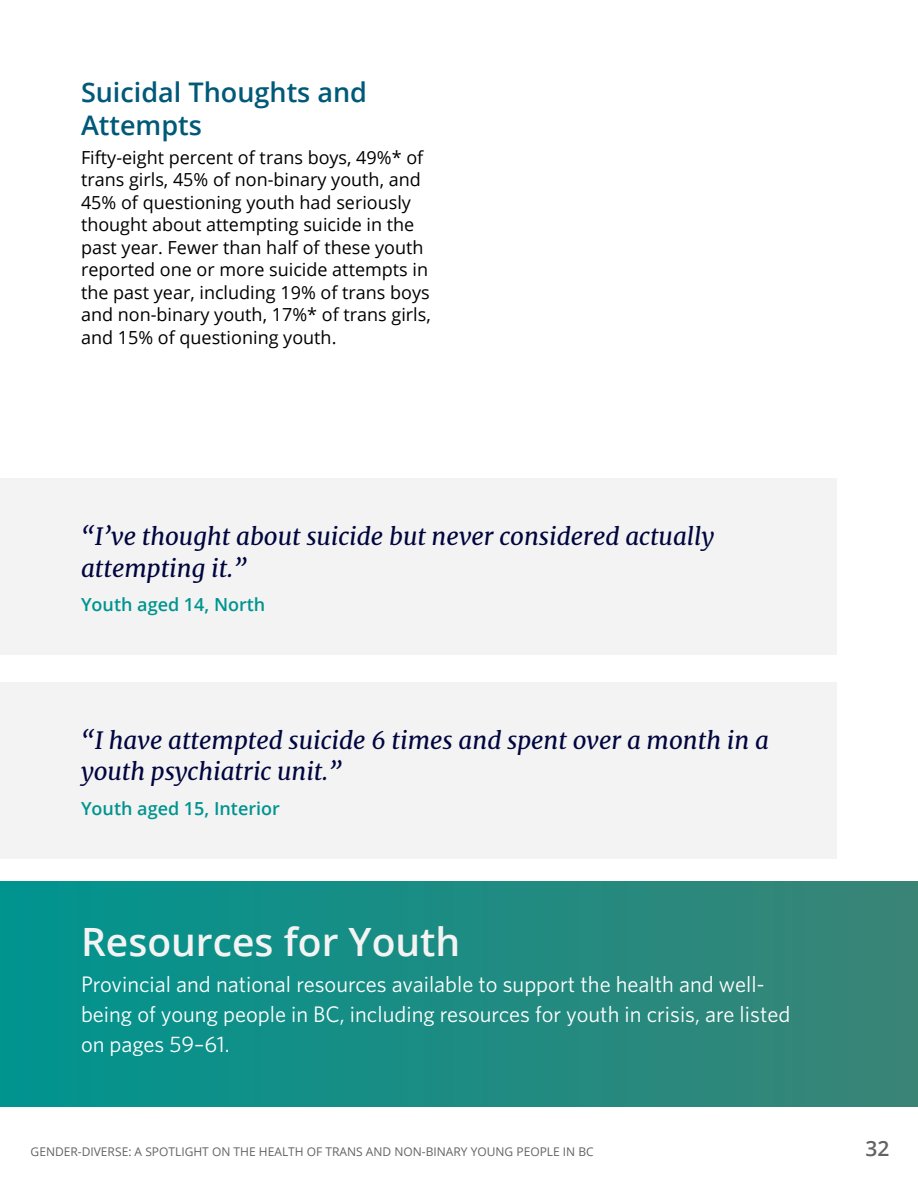
<style>
.page{position:relative;width:918px;height:1188px;background:#fff}
.page>*{position:absolute;margin:0;border:0;box-sizing:border-box;transform-origin:0 0}
.Heading_03{font:600 39px "Open Sans";color:#f3f3f3}
.Heading_04{font:600 27px/33px "Open Sans";color:#005978}
.t1{font:italic 24px/31.5px "Merriweather";color:#00053e}
.Fact_-_Body{font:22.5px/30px "Whitney";color:#fff}
.t2{font:600 21px "Open Sans";color:#636366}
.Body{font:18px/22.5px "Open Sans";color:#000}
.Quote_Attribution{font:600 18px "Open Sans";color:#00948f}
.t3{font:12px "Open Sans";color:#636366}
</style>
<div class="page">
<div style="left:0;top:478px;width:837px;height:177px;background:#f3f3f3"></div>
<div style="left:0;top:682px;width:837px;height:176px;background:#f3f3f3"></div>
<div style="left:0;top:881px;width:918px;height:226px;background:linear-gradient(to right,#00948f,#3a8476)"></div>
<p class="Heading_04" style="left:81px;top:75px;width:288px">Suicidal Thoughts and<br>Attempts</p>
<p class="Body" style="left:81px;top:146px;width:351px">Fifty-eight percent of trans boys, 49%* of trans girls, 45% of non-binary youth, and 45% of questioning youth had seriously thought about attempting suicide in the past year. Fewer than half of these youth reported one or more suicide attempts in the past year, including 19% of trans boys and non-binary youth, 17%* of trans girls, and 15% of questioning youth.</p>
<p class="t1" style="left:81px;top:520px;width:635px">“I’ve thought about suicide but never considered actually attempting it.”</p>
<p class="Quote_Attribution" style="left:81px;top:592px;width:186px">Youth aged 14, North</p>
<p class="t1" style="left:81px;top:724px;width:689px">“I have attempted suicide 6 times and spent over a month in a youth psychiatric unit.”</p>
<p class="Quote_Attribution" style="left:81px;top:796px;width:200px">Youth aged 15, Interior</p>
<p class="Heading_03" style="left:81px;top:915px;width:381px">Resources for Youth</p>
<p class="Fact_-_Body" style="left:81px;top:969px;width:711px">Provincial and national resources available to support the health and well&shy;being of young people in BC, including resources for youth in crisis, are listed on pages 59–61.</p>
<p class="t3" style="left:31px;top:1143px;width:565px">GENDER-DIVERSE: A SPOTLIGHT ON THE HEALTH OF TRANS AND NON-BINARY YOUNG PEOPLE IN BC</p>
<p class="t2" style="left:866px;top:1134px;width:25px">32</p>
</div>
